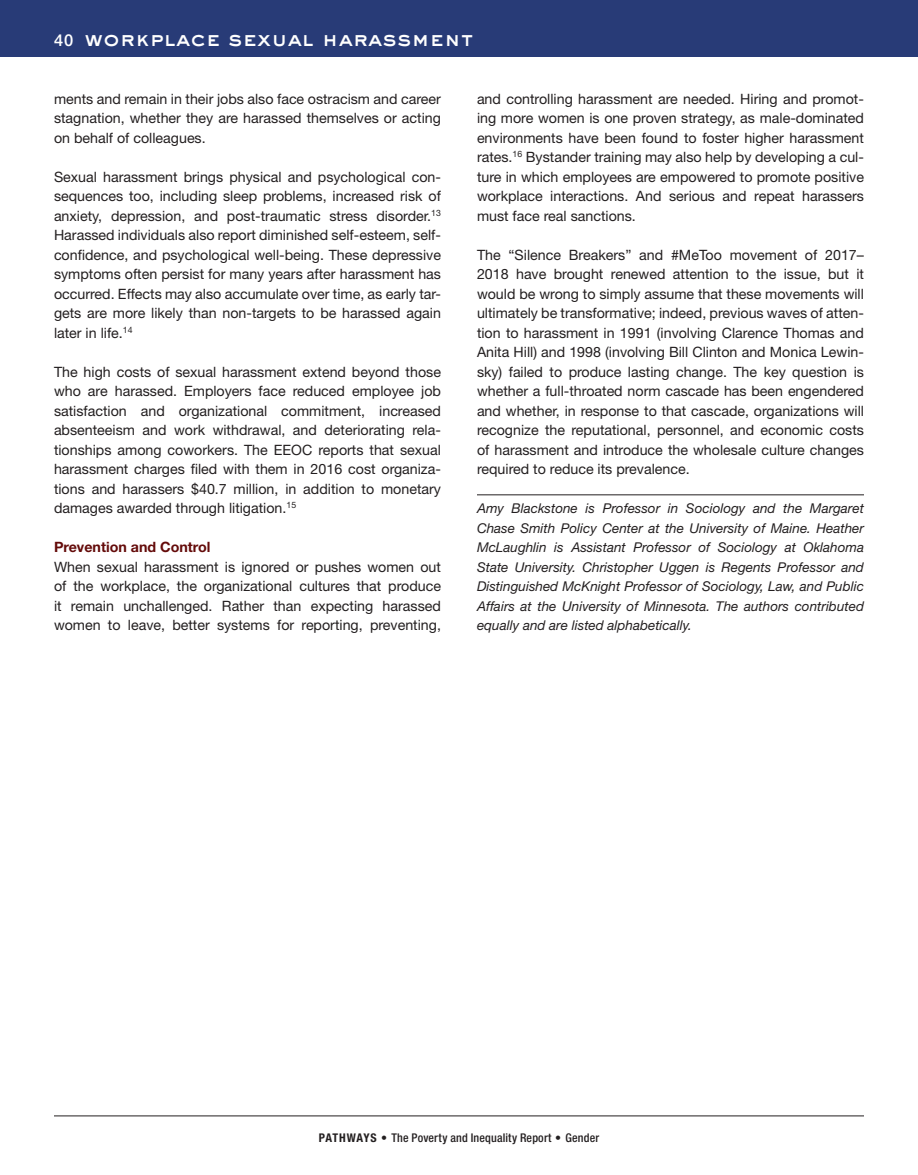
<style>
.page{position:relative;width:918px;height:1175px;background:#fff}
.page>*{position:absolute;margin:0;border:0;box-sizing:border-box;transform-origin:0 0}
.t1{font:21px "AT Sackers Heavy Gothic";color:#fff}
.t2{font:14.25px/19.5px "Helvetica Neue";color:#231f20;text-align:justify}
.t3{font:700 14.25px "Helvetica Neue";color:#640b0a}
.t4{font:italic 13.5px/19.5px "Helvetica Neue";color:#231f20;text-align:justify}
.t5{font:500 condensed 12px "Helvetica Neue";letter-spacing:.015em;color:#231f20}
.s1{font-family:"Helvetica Neue";font-weight:500;font-size:16.5px}
.s2{font-weight:700}
</style>
<div class="page">
<div style="left:0;top:0;width:918px;height:57px;background:#283b77"></div>
<hr style="left:54px;top:1115px;width:810px;height:1px;background:#231f20">
<hr style="left:477px;top:494px;width:387px;height:1px;background:#231f20">
<h1 class="t1" style="left:54px;top:24px;width:421px"><span class="s1">40</span> workplace sexual harassment</h1>
<p class="t2" style="left:54px;top:88px;width:389px">ments and remain in their jobs also face ostracism and career stagnation, whether they are harassed themselves or acting on behalf of colleagues.</p>
<p class="t2" style="left:54px;top:166px;width:389px">Sexual harassment brings physical and psychological con&shy;sequences too, including sleep problems, increased risk of anxiety, depression, and post-traumatic stress disorder.<sup>13<br></sup>Harassed individuals also report diminished self-esteem, self&shy;confidence, and psychological well-being. These depressive symptoms often persist for many years after harassment has occurred. Effects may also accumulate over time, as early tar&shy;gets are more likely than non-targets to be harassed again later in life.<sup>14</sup></p>
<p class="t2" style="left:54px;top:361px;width:389px">The high costs of sexual harassment extend beyond those who are harassed. Employers face reduced employee job satisfaction and organizational commitment, increased absenteeism and work withdrawal, and deteriorating rela&shy;tionships among coworkers. The EEOC reports that sexual harassment charges filed with them in 2016 cost organiza&shy;tions and harassers $40.7 million, in addition to monetary damages awarded through litigation.<sup>15</sup></p>
<p class="t3" style="left:54px;top:538px;width:158px">Prevention and Control</p>
<p class="t2" style="left:54px;top:556px;width:389px">When sexual harassment is ignored or pushes women out of the workplace, the organizational cultures that produce it remain unchallenged. Rather than expecting harassed women to leave, better systems for reporting, preventing,</p>
<p class="t2" style="left:477px;top:88px;width:389px">and controlling harassment are needed. Hiring and promot&shy;ing more women is one proven strategy, as male-dominated environments have been found to foster higher harassment rates.<sup>16</sup> Bystander training may also help by developing a cul&shy;ture in which employees are empowered to promote positive workplace interactions. And serious and repeat harassers must face real sanctions.</p>
<p class="t2" style="left:477px;top:244px;width:389px">The “Silence Breakers” and #MeToo movement of 2017– 2018 have brought renewed attention to the issue, but it would be wrong to simply assume that these movements will ultimately be transformative; indeed, previous waves of atten&shy;tion to harassment in 1991 (involving Clarence Thomas and Anita Hill) and 1998 (involving Bill Clinton and Monica Lewin&shy;sky) failed to produce lasting change. The key question is whether a full-throated norm cascade has been engendered and whether, in response to that cascade, organizations will recognize the reputational, personnel, and economic costs of harassment and introduce the wholesale culture changes required to reduce its prevalence.</p>
<p class="t4" style="left:477px;top:498px;width:389px">Amy Blackstone is Professor in Sociology and the Margaret Chase Smith Policy Center at the University of Maine. Heather McLaughlin is Assistant Professor of Sociology at Oklahoma State University. Christopher Uggen is Regents Professor and Distinguished McKnight Professor of Sociology, Law, and Public Affairs at the University of Minnesota. The authors contributed equally and are listed alphabetically.</p>
<p class="t5" style="left:319px;top:1130px;width:282px"><span class="s2">PATHWAYS •</span> The Poverty and Inequality Report <span class="s2">•</span> Gender</p>
</div>
